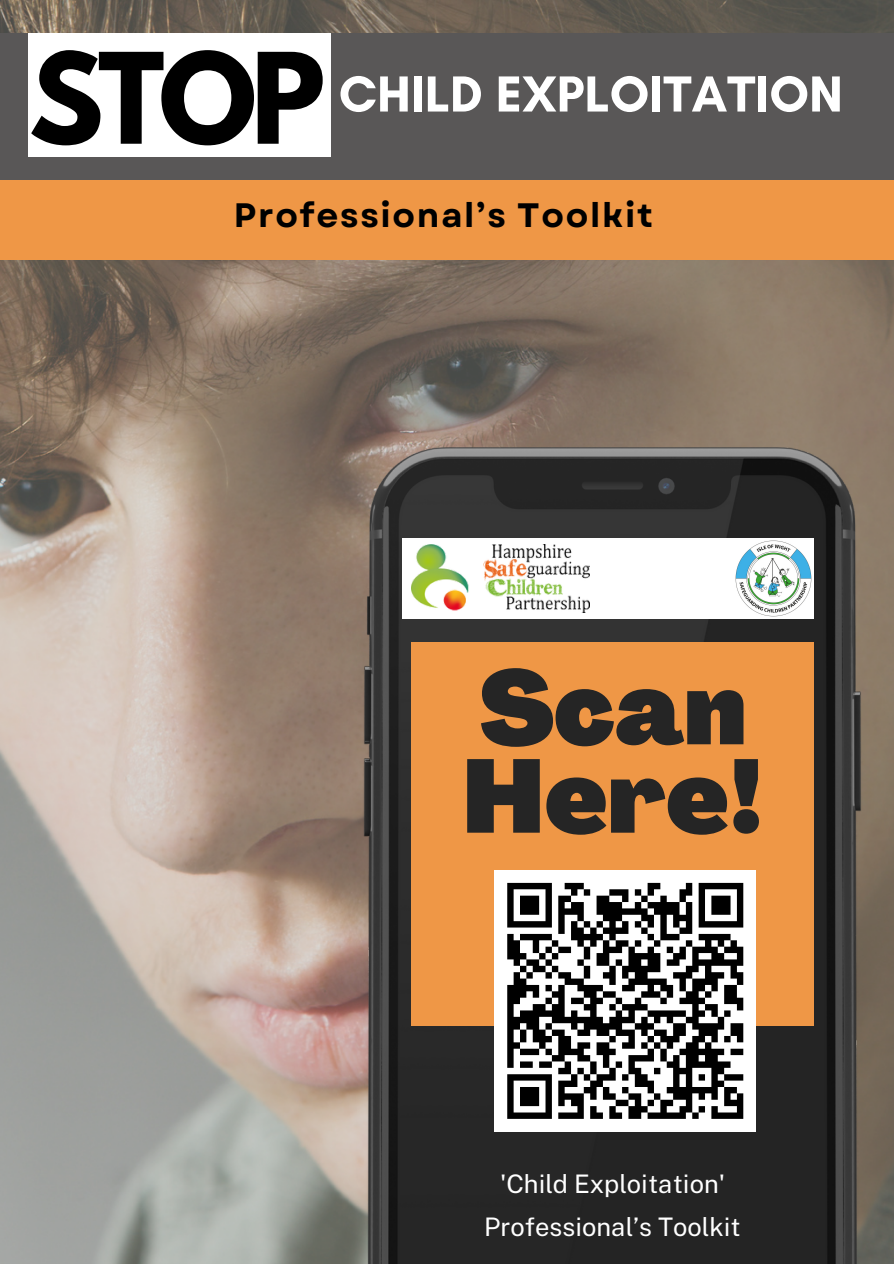
<style>
.page{position:relative;width:894px;height:1264px;background:#fff}
.page>*{position:absolute;margin:0;border:0;box-sizing:border-box;transform-origin:0 0}
.t1{font:700 111.3px "League Spartan";color:#000}
.t2{font:900 102.15px/88.3px "Agrandir";color:#252525}
.t3{font:700 51.6px "Glacial Indifference";color:#fff}
.t4{font:700 33.9px "Garet";letter-spacing:.05em;color:#000}
.t5{font:25.5px/43.2px "Public Sans";color:#fff;text-align:center}
</style>
<div class="page">
<img style="left:0;top:0;width:893px;height:1263px">
<div style="left:0;top:33px;width:893px;height:147px;background:#595757"></div>
<div style="left:28px;top:33px;width:303px;height:124px;background:#fff"></div>
<img style="left:331px;top:448px;width:562px;height:815px">
<div style="left:402px;top:538px;width:402px;height:80px;background:#fff"></div>
<img style="left:412px;top:544px;width:177px;height:68px">
<img style="left:735px;top:538px;width:78px;height:80px">
<div style="left:411px;top:642px;width:402px;height:383px;background:#ef9746"></div>
<div style="left:494px;top:870px;width:261px;height:261px;background:#fff"></div>
<svg style="left:507px;top:882px;width:237px;height:237px"></svg>
<div style="left:0;top:180px;width:893px;height:80px;background:#ef9746"></div>
<h1 class="t1" style="left:29px;top:43px;width:298px">STOP</h1>
<h3 class="t3" style="left:338px;top:62px;width:505px">CHILD EXPLOITATION</h3>
<h3 class="t4" style="left:234px;top:190px;width:420px">Professional’s Toolkit</h3>
<h2 class="t2" style="left:462px;top:674px;width:302px">Scan<br>Here!</h2>
<p class="t5" style="left:484px;top:1161px;width:258px">'Child Exploitation'<br>Professional’s Toolkit</p>
</div>
